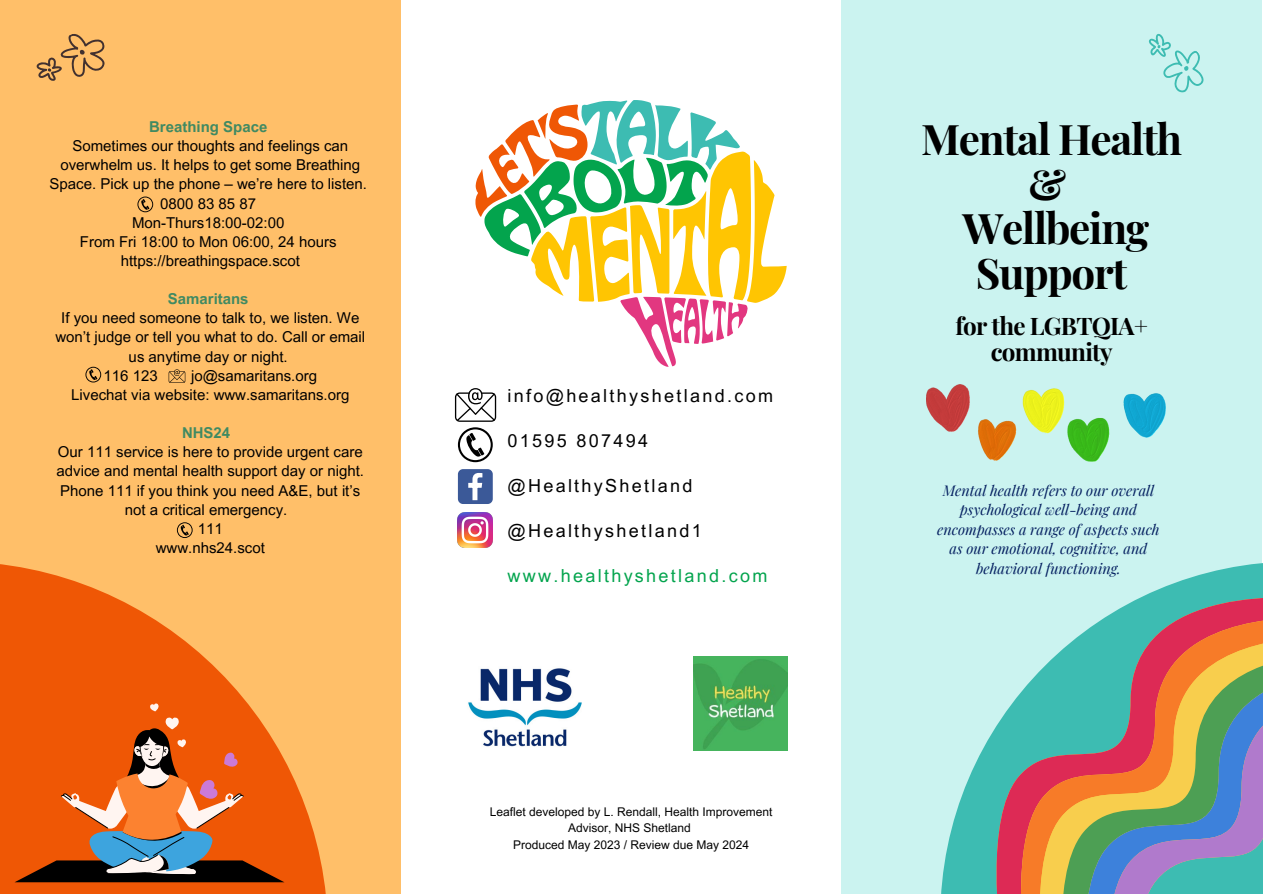
<style>
.page{position:relative;width:1263px;height:894px;background:#fff}
.page>*{position:absolute;margin:0;border:0;box-sizing:border-box;transform-origin:0 0}
.t1{font:700 42.15px/44.5px "Playfair Display";letter-spacing:-.03em;color:#000;text-align:center}
.t2{font:700 24.15px/25.8px "Playfair Display";letter-spacing:-.03em;color:#000;text-align:center}
.t3{font:18px "Arial MT Pro";letter-spacing:.13em;color:#000}
.t4{font:18px "Arial MT Pro";letter-spacing:.13em;color:#03a44d}
.t5{font:15px/19px "Arial MT Pro";color:#000;text-align:center}
.t6{font:700 15px "Arial MT Pro";color:#408a62}
.t7{font:italic 14.55px/19.6px "Playfair Display";color:#041f60;text-align:center}
.t8{font:12px/16px "Arial MT Pro";color:#000;text-align:center}
</style>
<div class="page">
<div style="left:841px;top:0;width:421px;height:892px;background:#cbf3f0"></div>
<div style="left:0;top:0;width:401px;height:892px;background:#ffbf69"></div>
<svg style="left:475px;top:100px;width:312px;height:266px"></svg>
<svg style="left:0;top:564px;width:328px;height:329px;fill:#ef5705"></svg>
<svg style="left:940px;top:563px;width:323px;height:330px"></svg>
<svg style="left:1148px;top:33px;width:56px;height:60px"></svg>
<svg style="left:36px;top:34px;width:69px;height:47px"></svg>
<svg style="left:150px;top:703px;width:9px;height:8px"></svg>
<svg style="left:15px;top:717px;width:269px;height:165px;background:#c8642d"></svg>
<svg style="left:984px;top:578px;width:279px;height:315px"></svg>
<svg style="left:1017px;top:616px;width:246px;height:277px"></svg>
<svg style="left:1038px;top:637px;width:225px;height:256px;background:#a89a77"></svg>
<svg style="left:1061px;top:654px;width:202px;height:239px;background:#9d9e6e"></svg>
<svg style="left:1085px;top:674px;width:178px;height:219px;background:#8b9187"></svg>
<img style="left:927px;top:385px;width:238px;height:76px">
<img style="left:468px;top:668px;width:114px;height:79px">
<img style="left:458px;top:512px;width:35px;height:35px">
<svg style="left:458px;top:469px;width:35px;height:35px"></svg>
<svg style="left:455px;top:388px;width:41px;height:33px"></svg>
<svg style="left:458px;top:427px;width:35px;height:35px"></svg>
<img style="left:693px;top:656px;width:94px;height:94px">
<svg style="left:137px;top:196px;width:16px;height:16px"></svg>
<svg style="left:85px;top:366px;width:16px;height:16px"></svg>
<svg style="left:177px;top:522px;width:16px;height:16px"></svg>
<svg style="left:169px;top:369px;width:16px;height:14px"></svg>
<p class="t6" style="left:149px;top:121px;width:120px">Breathing Space</p>
<p class="t5" style="left:50px;top:138px;width:319px">Sometimes our thoughts and feelings can overwhelm us. It helps to get some Breathing<br>Space. Pick up the phone – we’re here to listen.</p>
<p class="t5" style="left:160px;top:195px;width:97px">0800 83 85 87</p>
<p class="t5" style="left:132px;top:215px;width:154px">Mon-Thurs18:00-02:00</p>
<p class="t5" style="left:80px;top:234px;width:258px">From Fri 18:00 to Mon 06:00, 24 hours</p>
<p class="t5" style="left:121px;top:253px;width:181px">https://breathingspace.scot</p>
<p class="t6" style="left:168px;top:293px;width:82px">Samaritans</p>
<p class="t5" style="left:55px;top:310px;width:311px">If you need someone to talk to, we listen. We won’t judge or tell you what to do. Call or email us anytime day or night.</p>
<p class="t5" style="left:104px;top:367px;width:56px">116 123</p>
<p class="t5" style="left:191px;top:367px;width:128px">jo@samaritans.org</p>
<p class="t5" style="left:71px;top:387px;width:280px">Livechat via website: www.samaritans.org</p>
<p class="t6" style="left:182px;top:427px;width:50px">NHS24</p>
<p class="t5" style="left:57px;top:444px;width:309px">Our 111 service is here to provide urgent care advice and mental health support day or night.<br>Phone 111 if you think you need A&amp;E, but it’s not a critical emergency.</p>
<p class="t5" style="left:198px;top:520px;width:27px">111</p>
<p class="t5" style="left:156px;top:540px;width:111px">www.nhs24.scot</p>
<p class="t3" style="left:507px;top:389px;width:267px">info@healthyshetland.com</p>
<p class="t3" style="left:507px;top:434px;width:142px">01595 807494</p>
<p class="t3" style="left:507px;top:479px;width:187px">@HealthyShetland</p>
<p class="t3" style="left:507px;top:524px;width:196px">@Healthyshetland1</p>
<p class="t4" style="left:507px;top:569px;width:262px">www.healthyshetland.com</p>
<p class="t8" style="left:490px;top:805px;width:284px">Leaflet developed by L. Rendall, Health Improvement<br>Advisor, NHS Shetland</p>
<p class="t8" style="left:513px;top:837px;width:238px">Produced May 2023 / Review due May 2024</p>
<p class="t1" style="left:921px;top:115px;width:263px">Mental Health &amp;</p>
<p class="t1" style="left:962px;top:204px;width:188px">Wellbeing<br>Support</p>
<p class="t2" style="left:955px;top:312px;width:194px">for the LGBTQIA+ community</p>
<p class="t7" style="left:937px;top:479px;width:224px">Mental health refers to our overall psychological well-being and encompasses a range of aspects such as our emotional, cognitive, and behavioral functioning.</p>
</div>
